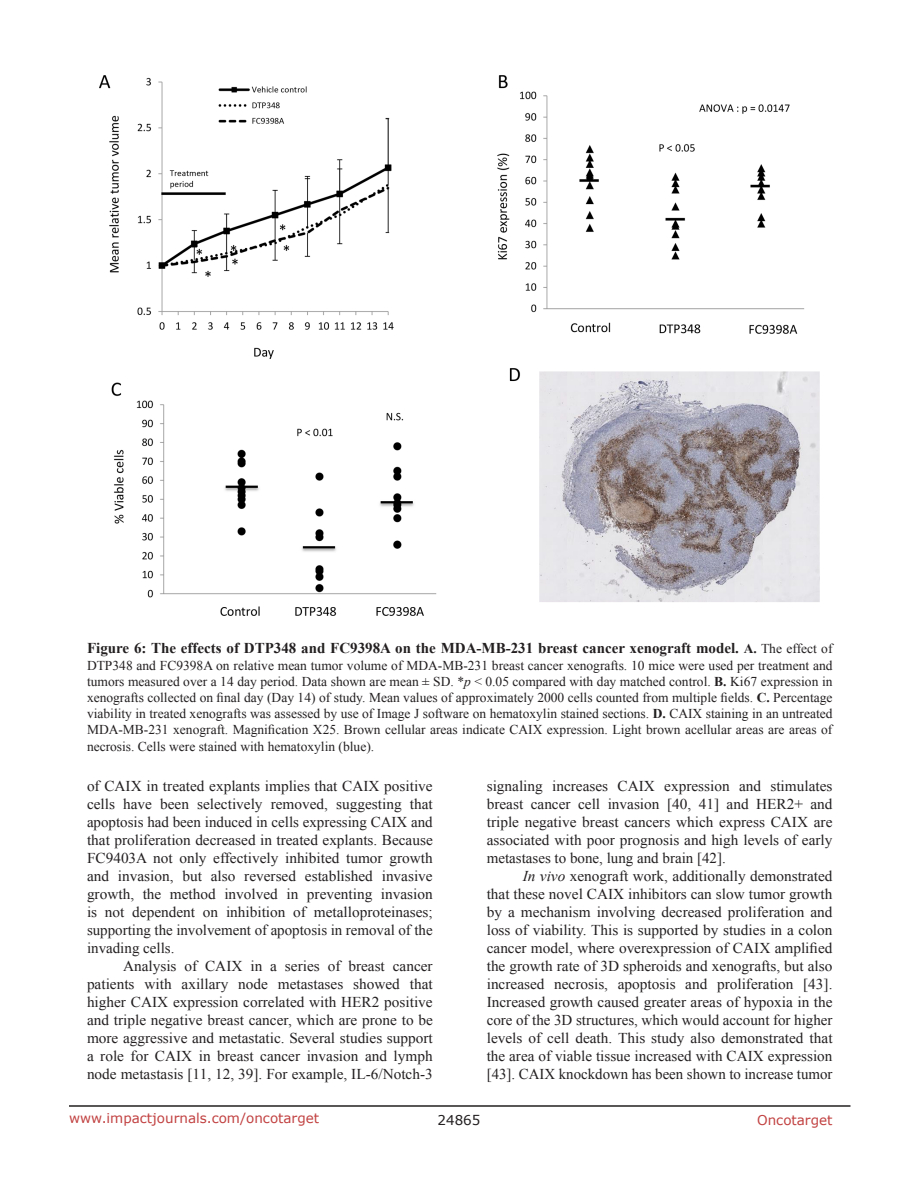
<style>
.page{position:relative;width:918px;height:1188px;background:#fff}
.page>*{position:absolute;margin:0;border:0;box-sizing:border-box;transform-origin:0 0}
.BodyText{font:15px/18px "Times New Roman";color:#231f20;text-align:justify}
.FigureText{font:700 15px "Times New Roman";color:#231f20}
.FigureText-2{font:13.5px/16.2px "Times New Roman";color:#231f20;text-align:justify}
.t1{font:13.5px "Verdana";color:#c24141}
.t2{font:13.5px "Verdana";color:#231f20}
.s1{font-size:13.5px}
.s2{font-weight:400;font-size:13.5px}
.s3{font-style:italic}
.s4{font-weight:700}
</style>
<div class="page">
<hr style="left:69px;top:1105px;width:781px;height:2px;background:#231f20">
<img style="left:100px;top:76px;width:720px;height:540px">
<p class="FigureText" style="left:87px;top:638px;width:747px">Figure 6: The effects of DTP348 and FC9398A on the MDA-MB-231 breast cancer xenograft model. <span class="s1">A.</span> <span class="s2">The effect of</span></p>
<p class="FigureText-2" style="left:87px;top:657px;width:747px">DTP348 and FC9398A on relative mean tumor volume of MDA-MB-231 breast cancer xenografts. 10 mice were used per treatment and tumors measured over a 14 day period. Data shown are mean ± SD. *<span class="s3">p</span> &lt; 0.05 compared with day matched control. <span class="s4">B.</span> Ki67 expression in xenografts collected on final day (Day 14) of study. Mean values of approximately 2000 cells counted from multiple fields. <span class="s4">C.</span> Percentage viability in treated xenografts was assessed by use of Image J software on hematoxylin stained sections. <span class="s4">D.</span> CAIX staining in an untreated MDA-MB-231 xenograft. Magnification X25. Brown cellular areas indicate CAIX expression. Light brown acellular areas are areas of necrosis. Cells were stained with hematoxylin (blue).</p>
<p class="BodyText" style="left:87px;top:777px;width:347px">of CAIX in treated explants implies that CAIX positive cells have been selectively removed, suggesting that apoptosis had been induced in cells expressing CAIX and that proliferation decreased in treated explants. Because FC9403A not only effectively inhibited tumor growth and invasion, but also reversed established invasive growth, the method involved in preventing invasion is not dependent on inhibition of metalloproteinases; supporting the involvement of apoptosis in removal of the invading cells.</p>
<p class="BodyText" style="left:87px;top:957px;width:347px;text-indent:36px">Analysis of CAIX in a series of breast cancer patients with axillary node metastases showed that higher CAIX expression correlated with HER2 positive and triple negative breast cancer, which are prone to be more aggressive and metastatic. Several studies support a role for CAIX in breast cancer invasion and lymph node metastasis [11, 12, 39]. For example, IL-6/Notch-3</p>
<p class="BodyText" style="left:487px;top:777px;width:347px">signaling increases CAIX expression and stimulates breast cancer cell invasion [40, 41] and HER2+ and triple negative breast cancers which express CAIX are associated with poor prognosis and high levels of early metastases to bone, lung and brain [42].</p>
<p class="BodyText" style="left:487px;top:867px;width:347px;text-indent:36px"><span class="s3">In vivo</span> xenograft work, additionally demonstrated that these novel CAIX inhibitors can slow tumor growth by a mechanism involving decreased proliferation and loss of viability. This is supported by studies in a colon cancer model, where overexpression of CAIX amplified the growth rate of 3D spheroids and xenografts, but also increased necrosis, apoptosis and proliferation [43].<br>Increased growth caused greater areas of hypoxia in the core of the 3D structures, which would account for higher levels of cell death. This study also demonstrated that the area of viable tissue increased with CAIX expression [43]. CAIX knockdown has been shown to increase tumor</p>
<p class="t1" style="left:69px;top:1109px;width:252px">www.impactjournals.com/oncotarget</p>
<p class="t2" style="left:438px;top:1111px;width:44px">24865</p>
<p class="t1" style="left:757px;top:1111px;width:77px">Oncotarget</p>
</div>
